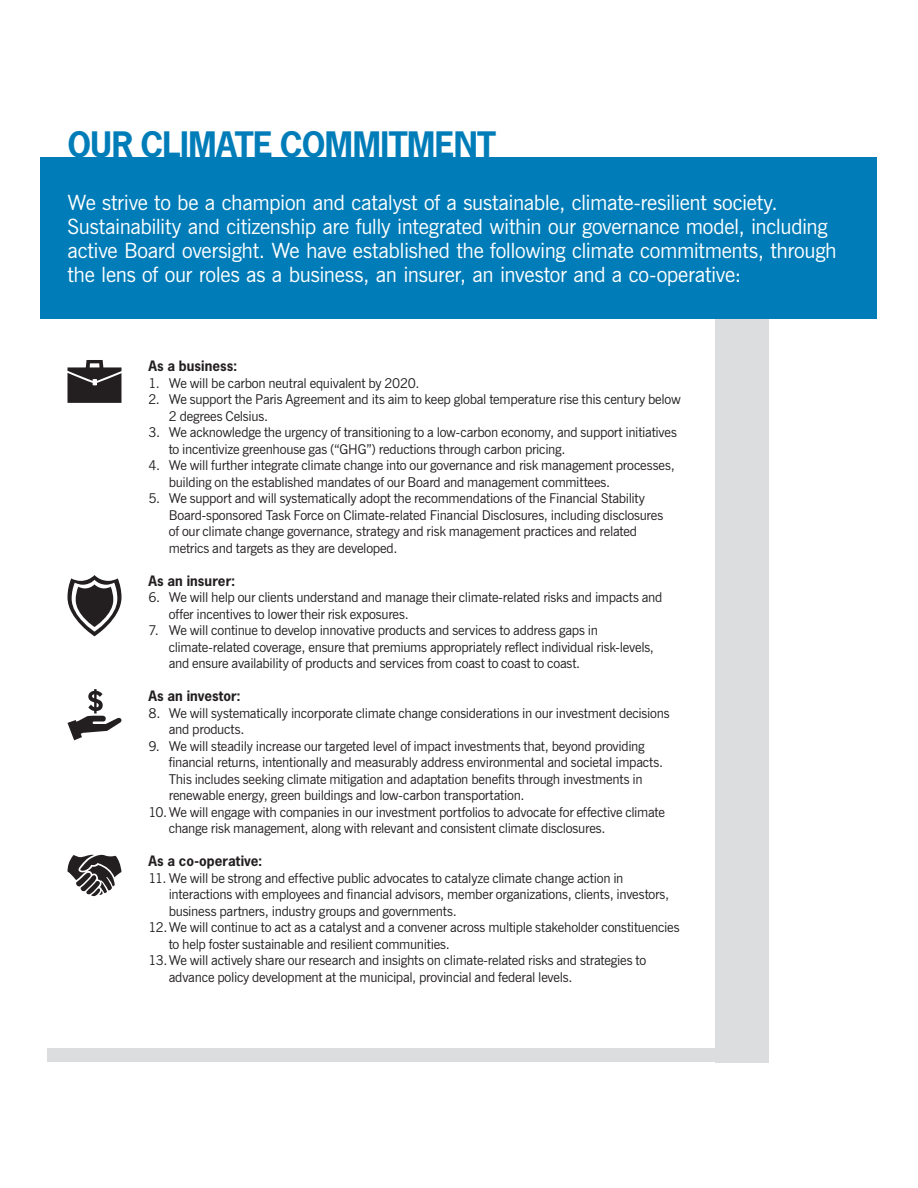
<style>
.page{position:relative;width:918px;height:1188px;background:#fff}
.page>*{position:absolute;margin:0;border:0;box-sizing:border-box;transform-origin:0 0}
.t1{font:700 33px "News Gothic";letter-spacing:-.015em;color:#007db8}
.t2{font:21px/24px "News Gothic";letter-spacing:-.02em;color:#fff}
.t3{font:13.5px/16.5px "News Gothic";letter-spacing:-.02em;color:#231f20}
.t4{font:700 13.5px "News Gothic";letter-spacing:.005em;color:#231f20}
</style>
<div class="page">
<div style="left:716px;top:314px;width:54px;height:748px;background:#dcdddf"></div>
<div style="left:48px;top:1049px;width:713px;height:13px;background:#dcdddf"></div>
<div style="left:40px;top:157px;width:838px;height:162px;background:#007db8"></div>
<svg style="left:68px;top:360px;width:54px;height:43px"></svg>
<svg style="left:67px;top:575px;width:54px;height:61px"></svg>
<svg style="left:68px;top:689px;width:54px;height:51px"></svg>
<svg style="left:67px;top:854px;width:55px;height:42px"></svg>
<h1 class="t1" style="left:68px;top:123px;width:430px">OUR CLIMATE COMMITMENT</h1>
<p class="t2" style="left:68px;top:191px;width:771px">We strive to be a champion and catalyst of a sustainable, climate-resilient society.<br>Sustainability and citizenship are fully integrated within our governance model, including active Board oversight. We have established the following climate commitments, through the lens of our roles as a business, an insurer, an investor and a co-operative:</p>
<p class="t4" style="left:148px;top:357px;width:90px">As a business:</p>
<p class="t3" style="left:148px;top:375px;width:273px">1. We will be carbon neutral equivalent by 2020.</p>
<p class="t3" style="left:169px;top:391px;width:514px;text-indent:-20px">2. We support the Paris Agreement and its aim to keep global temperature rise this century below<br>2 degrees Celsius.</p>
<p class="t3" style="left:169px;top:424px;width:510px;text-indent:-20px">3. We acknowledge the urgency of transitioning to a low-carbon economy, and support initiatives to incentivize greenhouse gas (“GHG”) reductions through carbon pricing.</p>
<p class="t3" style="left:169px;top:457px;width:507px;text-indent:-20px">4. We will further integrate climate change into our governance and risk management processes, building on the established mandates of our Board and management committees.</p>
<p class="t3" style="left:169px;top:490px;width:496px;text-indent:-20px">5. We support and will systematically adopt the recommendations of the Financial Stability Board-sponsored Task Force on Climate-related Financial Disclosures, including disclosures of our climate change governance, strategy and risk management practices and related metrics and targets as they are developed.</p>
<p class="t4" style="left:149px;top:571px;width:88px">As an insurer:</p>
<p class="t3" style="left:169px;top:589px;width:495px;text-indent:-20px">6. We will help our clients understand and manage their climate-related risks and impacts and offer incentives to lower their risk exposures.</p>
<p class="t3" style="left:169px;top:622px;width:487px;text-indent:-20px">7. We will continue to develop innovative products and services to address gaps in climate-related coverage, ensure that premiums appropriately reflect individual risk-levels, and ensure availability of products and services from coast to coast to coast.</p>
<p class="t4" style="left:148px;top:687px;width:94px">As an investor:</p>
<p class="t3" style="left:169px;top:705px;width:502px;text-indent:-20px">8. We will systematically incorporate climate change considerations in our investment decisions and products.</p>
<p class="t3" style="left:148px;top:738px;width:498px">9. We will steadily increase our targeted level of impact investments that, beyond providing</p>
<p class="t3" style="left:169px;top:754px;width:496px">financial returns, intentionally and measurably address environmental and societal impacts.</p>
<p class="t3" style="left:169px;top:771px;width:475px">This includes seeking climate mitigation and adaptation benefits through investments in</p>
<p class="t3" style="left:169px;top:787px;width:357px">renewable energy, green buildings and low-carbon transportation.</p>
<p class="t3" style="left:148px;top:804px;width:518px">10.We will engage with companies in our investment portfolios to advocate for effective climate</p>
<p class="t3" style="left:169px;top:820px;width:438px">change risk management, along with relevant and consistent climate disclosures.</p>
<p class="t4" style="left:148px;top:852px;width:115px">As a co-operative:</p>
<p class="t3" style="left:148px;top:870px;width:477px">11. We will be strong and effective public advocates to catalyze climate change action in</p>
<p class="t3" style="left:169px;top:886px;width:502px">interactions with employees and financial advisors, member organizations, clients, investors,</p>
<p class="t3" style="left:169px;top:903px;width:290px">business partners, industry groups and governments.</p>
<p class="t3" style="left:148px;top:919px;width:533px">12.We will continue to act as a catalyst and a convener across multiple stakeholder constituencies</p>
<p class="t3" style="left:169px;top:936px;width:283px">to help foster sustainable and resilient communities.</p>
<p class="t3" style="left:148px;top:952px;width:499px">13.We will actively share our research and insights on climate-related risks and strategies to</p>
<p class="t3" style="left:169px;top:969px;width:405px">advance policy development at the municipal, provincial and federal levels.</p>
</div>
